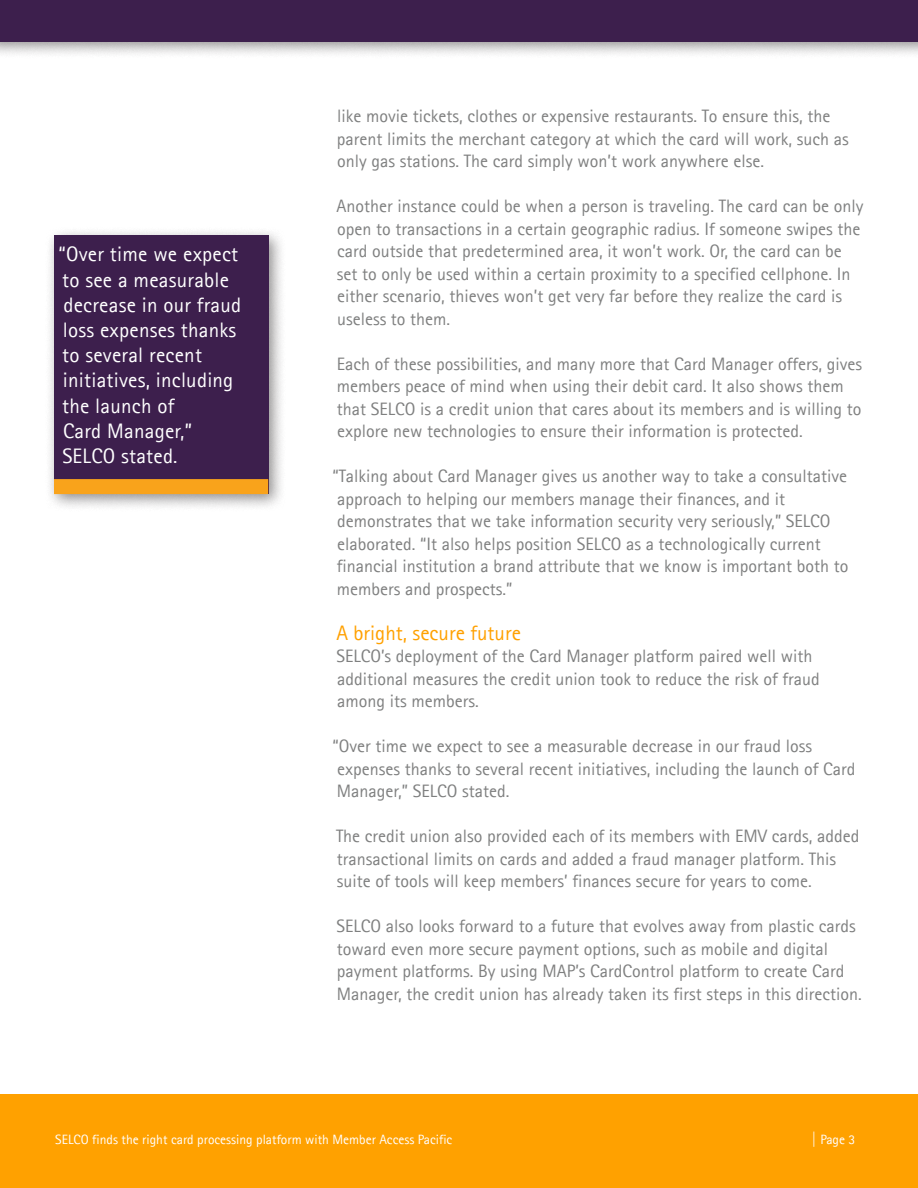
<style>
.page{position:relative;width:918px;height:1188px;background:#fff}
.page>*{position:absolute;margin:0;border:0;box-sizing:border-box;transform-origin:0 0}
.t1{font:21px/25.2px "Agfa Rotis Sans Serif";letter-spacing:.01em;color:#fff}
.t2{font:21px "Agfa Rotis Sans Serif";color:#ffa100}
.t3{font:18px/22.5px "Agfa Rotis Sans Serif";color:#7f8080}
.t4{font:13.5px "Agfa Rotis Sans Serif";color:#fff}
.s1{font-size:15px}
</style>
<div class="page">
<div style="left:0;top:1094px;width:918px;height:94px;background:#ffa100"></div>
<div style="left:0;top:0;width:918px;height:59px;background:#231f20;opacity:.5"></div>
<div style="left:0;top:0;width:918px;height:41px;background:#3d1f4d"></div>
<div style="left:44px;top:226px;width:242px;height:286px;background:#231f20;opacity:.5"></div>
<div style="left:54px;top:236px;width:214px;height:258px;background:#3d1f4d"></div>
<div style="left:54px;top:479px;width:214px;height:15px;background:#f9a31b"></div>
<p class="t1" style="left:59px;top:241px;width:184px">“Over time we expect to see a measurable decrease in our fraud loss expenses thanks to several recent initiatives, including the launch of</p>
<p class="t1" style="left:63px;top:418px;width:131px">Card Manager,”</p>
<p class="t1" style="left:62px;top:443px;width:117px">SELCO stated.</p>
<p class="t3" style="left:337px;top:105px;width:513px">like movie tickets, clothes or expensive restaurants. To ensure this, the parent limits the merchant category at which the card will work, such as only gas stations. The card simply won’t work anywhere else.</p>
<p class="t3" style="left:337px;top:195px;width:528px">Another instance could be when a person is traveling. The card can be only open to transactions in a certain geographic radius. If someone swipes the card outside that predetermined area, it won’t work. Or, the card can be set to only be used within a certain proximity to a specified cellphone. In either scenario, thieves won’t get very far before they realize the card is useless to them.</p>
<p class="t3" style="left:337px;top:352px;width:527px">Each of these possibilities, and many more that Card Manager offers, gives members peace of mind when using their debit card. It also shows them that SELCO is a credit union that cares about its members and is willing to explore new technologies to ensure their information is protected.</p>
<p class="t3" style="left:332px;top:465px;width:518px">“Talking about Card Manager gives us another way to take a consultative approach to helping our members manage their finances, and it demonstrates that we take information security very seriously,” SELCO elaborated. “It also helps position SELCO as a technologically current financial institution a brand attribute that we know is important both to members and prospects.”</p>
<p class="t2" style="left:336px;top:620px;width:186px">A bright, secure future</p>
<p class="t3" style="left:337px;top:645px;width:485px">SELCO’s deployment of the Card Manager platform paired well with additional measures the credit union took to reduce the risk of fraud among its members.</p>
<p class="t3" style="left:332px;top:735px;width:525px">“Over time we expect to see a measurable decrease in our fraud loss expenses thanks to several recent initiatives, including the launch of Card<br>Manager,” SELCO stated.</p>
<p class="t3" style="left:336px;top:825px;width:525px">The credit union also provided each of its members with EMV cards, added transactional limits on cards and added a fraud manager platform. This suite of tools will keep members’ finances secure for years to come.</p>
<p class="t3" style="left:337px;top:915px;width:527px">SELCO also looks forward to a future that evolves away from plastic cards toward even more secure payment options, such as mobile and digital payment platforms. By using MAP’s CardControl platform to create Card Manager, the credit union has already taken its first steps in this direction.</p>
<p class="t4" style="left:55px;top:1132px;width:399px">SELCO finds the right card processing platform with Member Access Pacific</p>
<p class="t4" style="left:812px;top:1132px;width:45px"><span class="s1">|</span> Page 3</p>
</div>
